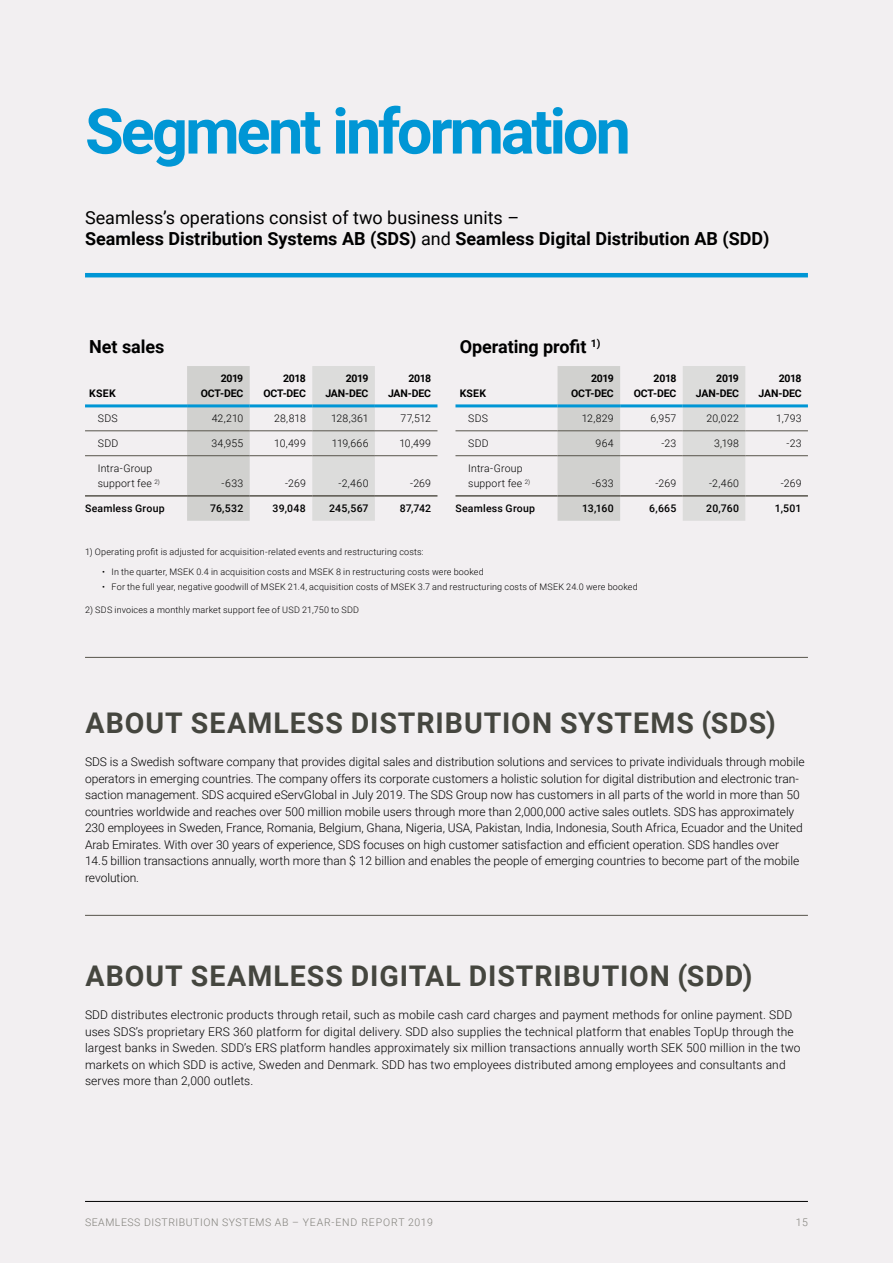
<style>
.page{position:relative;width:893px;height:1263px;background:#f2eff1}
.page>*{position:absolute;margin:0;border:0;box-sizing:border-box;transform-origin:0 0}
.t1{font:700 63px "Roboto";letter-spacing:-.05em;color:#0096d5}
.t2{font:700 28.5px "Roboto";letter-spacing:.035em;color:#45463f}
.t3{font:700 18px/21px "Roboto";color:#000}
.t4{font:300 12px/16.5px "Roboto";letter-spacing:-.005em;color:#000}
.t5{font:300 10.5px/15px "Roboto";letter-spacing:.02em;color:#000}
.t6{font:700 10.5px/15px "Roboto";letter-spacing:-.02em;color:#000;text-align:right}
.t7{font:500 10.5px "Roboto";letter-spacing:.02em;color:#000}
.t8{font:300 10.5px "Roboto";letter-spacing:.05em;color:#81807a}
.t9{font:300 9px "Roboto";letter-spacing:.02em;color:#000}
.s1{font-weight:400}
</style>
<div class="page">
<hr style="left:85px;top:1201px;width:723px;height:1px;background:#000">
<hr style="left:85px;top:657px;width:723px;height:1px;background:#57544b">
<hr style="left:85px;top:915px;width:723px;height:1px;background:#57544b">
<svg style="left:187px;top:366px;width:125px;height:155px;fill:#d4d3d7"></svg>
<svg style="left:312px;top:366px;width:433px;height:155px"></svg>
<hr style="left:85px;top:431px;width:102px;height:1px;background:#57544b">
<hr style="left:187px;top:431px;width:63px;height:1px;background:#57544b">
<hr style="left:250px;top:431px;width:62px;height:1px;background:#57544b">
<hr style="left:312px;top:431px;width:63px;height:1px;background:#57544b">
<hr style="left:375px;top:431px;width:62px;height:1px;background:#57544b">
<hr style="left:455px;top:431px;width:103px;height:1px;background:#57544b">
<hr style="left:558px;top:431px;width:62px;height:1px;background:#57544b">
<hr style="left:620px;top:431px;width:63px;height:1px;background:#57544b">
<hr style="left:683px;top:431px;width:62px;height:1px;background:#57544b">
<hr style="left:745px;top:431px;width:63px;height:1px;background:#57544b">
<hr style="left:85px;top:455px;width:102px;height:1px;background:#57544b">
<hr style="left:187px;top:455px;width:63px;height:1px;background:#57544b">
<hr style="left:250px;top:455px;width:62px;height:1px;background:#57544b">
<hr style="left:312px;top:455px;width:63px;height:1px;background:#57544b">
<hr style="left:375px;top:455px;width:62px;height:1px;background:#57544b">
<hr style="left:455px;top:455px;width:103px;height:1px;background:#57544b">
<hr style="left:558px;top:455px;width:62px;height:1px;background:#57544b">
<hr style="left:620px;top:455px;width:63px;height:1px;background:#57544b">
<hr style="left:683px;top:455px;width:62px;height:1px;background:#57544b">
<hr style="left:745px;top:455px;width:63px;height:1px;background:#57544b">
<hr style="left:85px;top:404px;width:102px;height:3px;background:#0096d5">
<hr style="left:187px;top:404px;width:63px;height:3px;background:#0096d5">
<hr style="left:250px;top:404px;width:62px;height:3px;background:#0096d5">
<hr style="left:312px;top:404px;width:63px;height:3px;background:#0096d5">
<hr style="left:375px;top:404px;width:62px;height:3px;background:#0096d5">
<hr style="left:455px;top:404px;width:103px;height:3px;background:#0096d5">
<hr style="left:558px;top:404px;width:62px;height:3px;background:#0096d5">
<hr style="left:620px;top:404px;width:63px;height:3px;background:#0096d5">
<hr style="left:683px;top:404px;width:62px;height:3px;background:#0096d5">
<hr style="left:745px;top:404px;width:63px;height:3px;background:#0096d5">
<hr style="left:85px;top:495px;width:102px;height:2px;background:#57544b">
<hr style="left:187px;top:495px;width:63px;height:2px;background:#57544b">
<hr style="left:250px;top:495px;width:62px;height:2px;background:#57544b">
<hr style="left:312px;top:495px;width:63px;height:2px;background:#57544b">
<hr style="left:375px;top:495px;width:62px;height:2px;background:#57544b">
<hr style="left:455px;top:495px;width:103px;height:2px;background:#57544b">
<hr style="left:558px;top:495px;width:62px;height:2px;background:#57544b">
<hr style="left:620px;top:495px;width:63px;height:2px;background:#57544b">
<hr style="left:683px;top:495px;width:62px;height:2px;background:#57544b">
<hr style="left:745px;top:495px;width:63px;height:2px;background:#57544b">
<hr style="left:85px;top:273px;width:723px;height:4px;background:#0096d5">
<h1 class="t1" style="left:85px;top:87px;width:547px">Segment information</h1>
<h3 class="t3" style="left:85px;top:206px;width:686px"><span class="s1">Seamless’s operations consist of two business units –<br></span>Seamless Distribution Systems AB (SDS) <span class="s1">and</span> Seamless Digital Distribution AB (SDD)</h3>
<h3 class="t3" style="left:89px;top:336px;width:77px">Net sales</h3>
<h3 class="t3" style="left:460px;top:336px;width:142px">Operating profit <sup>1)</sup></h3>
<p class="t6" style="left:89px;top:386px;width:28px">KSEK</p>
<p class="t6" style="left:201px;top:371px;width:44px">2019<br>OCT-DEC</p>
<p class="t6" style="left:263px;top:371px;width:44px">2018<br>OCT-DEC</p>
<p class="t6" style="left:325px;top:371px;width:45px">2019<br>JAN-DEC</p>
<p class="t6" style="left:388px;top:371px;width:45px">2018<br>JAN-DEC</p>
<p class="t6" style="left:571px;top:371px;width:44px">2019<br>OCT-DEC</p>
<p class="t6" style="left:634px;top:371px;width:44px">2018<br>OCT-DEC</p>
<p class="t6" style="left:696px;top:371px;width:45px">2019<br>JAN-DEC</p>
<p class="t6" style="left:758px;top:371px;width:45px">2018<br>JAN-DEC</p>
<p class="t6" style="left:460px;top:386px;width:28px">KSEK</p>
<p class="t5" style="left:98px;top:411px;width:21px">SDS</p>
<p class="t5" style="left:212px;top:411px;width:33px">42,210</p>
<p class="t5" style="left:274px;top:411px;width:33px">28,818</p>
<p class="t5" style="left:331px;top:411px;width:39px">128,361</p>
<p class="t5" style="left:400px;top:411px;width:32px">77,512</p>
<p class="t5" style="left:468px;top:411px;width:21px">SDS</p>
<p class="t5" style="left:582px;top:411px;width:33px">12,829</p>
<p class="t5" style="left:650px;top:411px;width:27px">6,957</p>
<p class="t5" style="left:707px;top:411px;width:34px">20,022</p>
<p class="t5" style="left:776px;top:411px;width:27px">1,793</p>
<p class="t5" style="left:98px;top:436px;width:22px">SDD</p>
<p class="t5" style="left:211px;top:436px;width:33px">34,955</p>
<p class="t5" style="left:274px;top:436px;width:33px">10,499</p>
<p class="t5" style="left:332px;top:436px;width:38px">119,666</p>
<p class="t5" style="left:399px;top:436px;width:33px">10,499</p>
<p class="t5" style="left:468px;top:436px;width:22px">SDD</p>
<p class="t5" style="left:596px;top:436px;width:20px">964</p>
<p class="t5" style="left:661px;top:436px;width:16px">-23</p>
<p class="t5" style="left:714px;top:436px;width:26px">3,198</p>
<p class="t5" style="left:787px;top:436px;width:16px">-23</p>
<p class="t5" style="left:98px;top:461px;width:63px">Intra-Group support fee <sup>2)</sup></p>
<p class="t5" style="left:468px;top:461px;width:64px">Intra-Group support fee <sup>2)</sup></p>
<p class="t5" style="left:222px;top:476px;width:23px">-633</p>
<p class="t5" style="left:285px;top:476px;width:22px">-269</p>
<p class="t5" style="left:339px;top:476px;width:31px">-2,460</p>
<p class="t5" style="left:410px;top:476px;width:22px">-269</p>
<p class="t5" style="left:592px;top:476px;width:23px">-633</p>
<p class="t5" style="left:655px;top:476px;width:22px">-269</p>
<p class="t5" style="left:709px;top:476px;width:31px">-2,460</p>
<p class="t5" style="left:781px;top:476px;width:22px">-269</p>
<p class="t7" style="left:85px;top:501px;width:81px">Seamless Group</p>
<p class="t7" style="left:210px;top:501px;width:35px">76,532</p>
<p class="t7" style="left:273px;top:501px;width:35px">39,048</p>
<p class="t7" style="left:329px;top:501px;width:41px">245,567</p>
<p class="t7" style="left:400px;top:501px;width:33px">87,742</p>
<p class="t7" style="left:455px;top:501px;width:81px">Seamless Group</p>
<p class="t7" style="left:582px;top:501px;width:33px">13,160</p>
<p class="t7" style="left:649px;top:501px;width:29px">6,665</p>
<p class="t7" style="left:706px;top:501px;width:34px">20,760</p>
<p class="t7" style="left:775px;top:501px;width:28px">1,501</p>
<p class="t9" style="left:85px;top:546px;width:340px">1) Operating profit is adjusted for acquisition-related events and restructuring costs:</p>
<p class="t9" style="left:102px;top:565px;width:383px">• In the quarter, MSEK 0.4 in acquisition costs and MSEK 8 in restructuring costs were booked</p>
<p class="t9" style="left:102px;top:580px;width:537px">• For the full year, negative goodwill of MSEK 21.4, acquisition costs of MSEK 3.7 and restructuring costs of MSEK 24.0 were booked</p>
<p class="t9" style="left:85px;top:603px;width:276px">2) SDS invoices a monthly market support fee of USD 21,750 to SDD</p>
<h2 class="t2" style="left:86px;top:703px;width:692px">ABOUT SEAMLESS DISTRIBUTION SYSTEMS (SDS)</h2>
<p class="t4" style="left:85px;top:753px;width:721px">SDS is a Swedish software company that provides digital sales and distribution solutions and services to private individuals through mobile operators in emerging countries. The company offers its corporate customers a holistic solution for digital distribution and electronic tran&shy;saction management. SDS acquired eServGlobal in July 2019. The SDS Group now has customers in all parts of the world in more than 50 countries worldwide and reaches over 500 million mobile users through more than 2,000,000 active sales outlets. SDS has approximately 230 employees in Sweden, France, Romania, Belgium, Ghana, Nigeria, USA, Pakistan, India, Indonesia, South Africa, Ecuador and the United Arab Emirates. With over 30 years of experience, SDS focuses on high customer satisfaction and efficient operation. SDS handles over 14.5 billion transactions annually, worth more than $ 12 billion and enables the people of emerging countries to become part of the mobile revolution.</p>
<h2 class="t2" style="left:86px;top:956px;width:669px">ABOUT SEAMLESS DIGITAL DISTRIBUTION (SDD)</h2>
<p class="t4" style="left:85px;top:1006px;width:717px">SDD distributes electronic products through retail, such as mobile cash card charges and payment methods for online payment. SDD uses SDS’s proprietary ERS 360 platform for digital delivery. SDD also supplies the technical platform that enables TopUp through the largest banks in Sweden. SDD’s ERS platform handles approximately six million transactions annually worth SEK 500 million in the two markets on which SDD is active, Sweden and Denmark. SDD has two employees distributed among employees and consultants and serves more than 2,000 outlets.</p>
<p class="t8" style="left:85px;top:1214px;width:349px">SEAMLESS DISTRIBUTION SYSTEMS AB – YEAR-END REPORT 2019</p>
<p class="t8" style="left:796px;top:1214px;width:14px">15</p>
</div>
